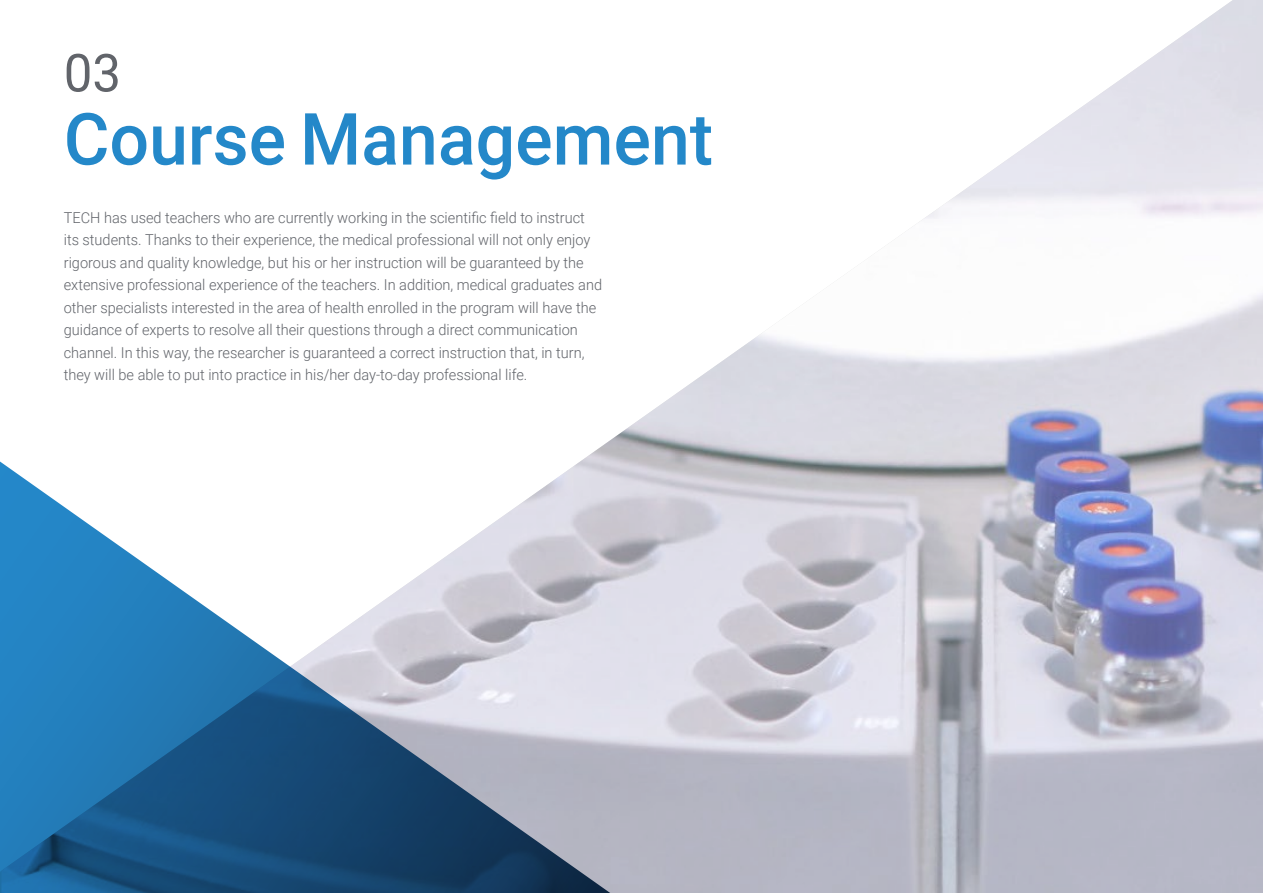
<style>
.page{position:relative;width:1263px;height:893px;background:#fff}
.page>*{position:absolute;margin:0;border:0;box-sizing:border-box;transform-origin:0 0}
.t1{font:500 72px "Roboto";color:#2488c9}
.t2{font:52.5px "Roboto";color:#61646a}
.t3{font:300 15px/22.5px "Roboto";color:#61646a}
</style>
<div class="page">
<img style="left:602px;top:0;width:661px;height:893px">
<svg style="left:0;top:446px;width:640px;height:447px"></svg>
<h2 class="t2" style="left:64px;top:36px;width:59px">03</h2>
<h1 class="t1" style="left:64px;top:89px;width:651px">Course Management</h1>
<p class="t3" style="left:64px;top:205px;width:540px">TECH has used teachers who are currently working in the scientific field to instruct its students. Thanks to their experience, the medical professional will not only enjoy rigorous and quality knowledge, but his or her instruction will be guaranteed by the extensive professional experience of the teachers. In addition, medical graduates and other specialists interested in the area of health enrolled in the program will have the guidance of experts to resolve all their questions through a direct communication channel. In this way, the researcher is guaranteed a correct instruction that, in turn, they will be able to put into practice in his/her day-to-day professional life.</p>
</div>
